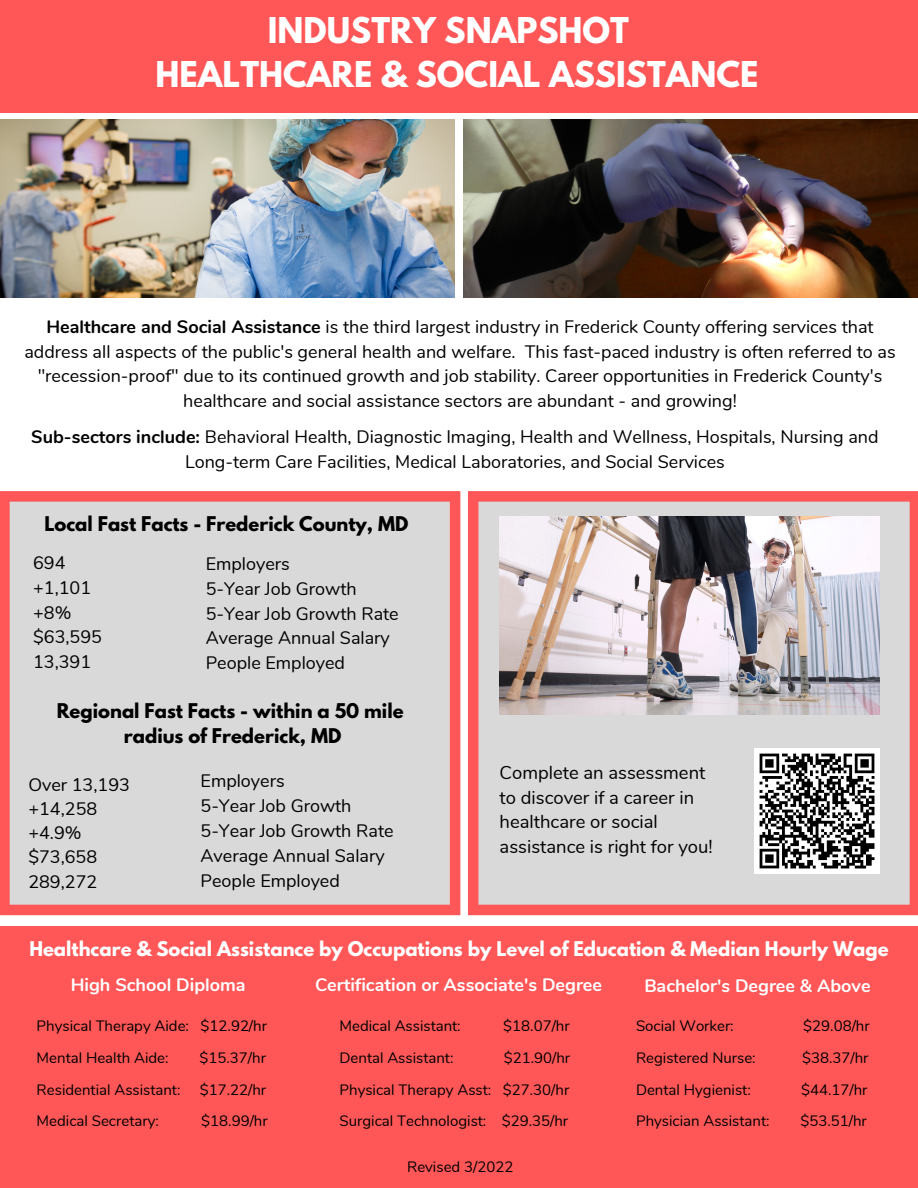
<style>
.page{position:relative;width:918px;height:1188px;background:#fff}
.page>*{position:absolute;margin:0;border:0;box-sizing:border-box;transform-origin:0 0}
.t1{font:700 31.5px "League Spartan";color:#fff}
.t2{font:18.45px/24.8px "Nunito";color:#000}
.t3{font:18px/24.8px "Nunito";color:#000;text-align:center}
.t4{font:700 18px "League Spartan";color:#000}
.t5{font:700 18px "League Spartan";color:#fff}
.t6{font:700 18px "Nunito";color:#fff}
.t7{font:15px "Nunito";color:#000}
.s1{font-weight:700}
</style>
<div class="page">
<img style="left:0;top:119px;width:455px;height:178px">
<img style="left:464px;top:119px;width:454px;height:178px">
<div style="left:0;top:926px;width:918px;height:262px;background:#ff5757"></div>
<div style="left:0;top:0;width:918px;height:112px;background:#ff5757"></div>
<svg style="left:0;top:491px;width:460px;height:424px;background:#dccdcd"></svg>
<svg style="left:468px;top:491px;width:450px;height:424px;background:#dfc3c3"></svg>
<img style="left:500px;top:516px;width:380px;height:198px">
<img style="left:755px;top:749px;width:125px;height:125px">
<p class="t1" style="left:268px;top:15px;width:363px">INDUSTRY SNAPSHOT</p>
<p class="t1" style="left:156px;top:59px;width:604px">HEALTHCARE &amp; SOCIAL ASSISTANCE</p>
<p class="t3" style="left:24px;top:315px;width:873px"><span class="s1">Healthcare and Social Assistance</span> is the third largest industry in Frederick County offering services that address all aspects of the public's general health and welfare. This fast-paced industry is often referred to as "recession-proof" due to its continued growth and job stability. Career opportunities in Frederick County's healthcare and social assistance sectors are abundant - and growing!</p>
<p class="t3" style="left:31px;top:425px;width:849px"><span class="s1">Sub-sectors include:</span> Behavioral Health, Diagnostic Imaging, Health and Wellness, Hospitals, Nursing and<br>Long-term Care Facilities, Medical Laboratories, and Social Services</p>
<p class="t4" style="left:44px;top:515px;width:366px">Local Fast Facts - Frederick County, MD</p>
<p class="t3" style="left:33px;top:551px;width:34px">694</p>
<p class="t3" style="left:33px;top:576px;width:60px">+1,101</p>
<p class="t3" style="left:33px;top:600px;width:40px">+8%</p>
<p class="t3" style="left:33px;top:625px;width:70px">$63,595</p>
<p class="t3" style="left:33px;top:650px;width:60px">13,391</p>
<p class="t3" style="left:206px;top:552px;width:86px">Employers</p>
<p class="t3" style="left:206px;top:577px;width:153px">5-Year Job Growth</p>
<p class="t3" style="left:206px;top:601px;width:195px">5-Year Job Growth Rate</p>
<p class="t3" style="left:206px;top:626px;width:186px">Average Annual Salary</p>
<p class="t3" style="left:206px;top:651px;width:141px">People Employed</p>
<p class="t4" style="left:57px;top:702px;width:348px">Regional Fast Facts - within a 50 mile</p>
<p class="t4" style="left:124px;top:727px;width:219px">radius of Frederick, MD</p>
<p class="t3" style="left:28px;top:772px;width:103px">Over 13,193</p>
<p class="t3" style="left:28px;top:797px;width:70px">+14,258</p>
<p class="t3" style="left:28px;top:821px;width:55px">+4.9%</p>
<p class="t3" style="left:28px;top:845px;width:70px">$73,658</p>
<p class="t3" style="left:28px;top:870px;width:70px">289,272</p>
<p class="t3" style="left:201px;top:769px;width:86px">Employers</p>
<p class="t3" style="left:201px;top:794px;width:152px">5-Year Job Growth</p>
<p class="t3" style="left:201px;top:819px;width:195px">5-Year Job Growth Rate</p>
<p class="t3" style="left:201px;top:844px;width:186px">Average Annual Salary</p>
<p class="t3" style="left:201px;top:868px;width:141px">People Employed</p>
<p class="t2" style="left:500px;top:760px;width:215px">Complete an assessment to discover if a career in healthcare or social assistance is right for you!</p>
<p class="t5" style="left:29px;top:940px;width:861px">Healthcare &amp; Social Assistance by Occupations by Level of Education &amp; Median Hourly Wage</p>
<p class="t6" style="left:71px;top:973px;width:176px">High School Diploma</p>
<p class="t6" style="left:315px;top:973px;width:288px">Certification or Associate's Degree</p>
<p class="t6" style="left:644px;top:974px;width:228px">Bachelor's Degree &amp; Above</p>
<p class="t7" style="left:37px;top:1016px;width:232px">Physical Therapy Aide: $12.92/hr</p>
<p class="t7" style="left:37px;top:1048px;width:133px">Mental Health Aide:</p>
<p class="t7" style="left:200px;top:1048px;width:68px">$15.37/hr</p>
<p class="t7" style="left:37px;top:1079px;width:145px">Residential Assistant:</p>
<p class="t7" style="left:200px;top:1079px;width:68px">$17.22/hr</p>
<p class="t7" style="left:37px;top:1111px;width:124px">Medical Secretary:</p>
<p class="t7" style="left:201px;top:1111px;width:68px">$18.99/hr</p>
<p class="t7" style="left:340px;top:1016px;width:123px">Medical Assistant:</p>
<p class="t7" style="left:503px;top:1016px;width:68px">$18.07/hr</p>
<p class="t7" style="left:340px;top:1048px;width:115px">Dental Assistant:</p>
<p class="t7" style="left:504px;top:1048px;width:68px">$21.90/hr</p>
<p class="t7" style="left:340px;top:1079px;width:231px">Physical Therapy Asst: $27.30/hr</p>
<p class="t7" style="left:340px;top:1111px;width:230px">Surgical Technologist: $29.35/hr</p>
<p class="t7" style="left:407px;top:1157px;width:108px">Revised 3/2022</p>
<p class="t7" style="left:636px;top:1016px;width:99px">Social Worker:</p>
<p class="t7" style="left:803px;top:1016px;width:68px">$29.08/hr</p>
<p class="t7" style="left:636px;top:1048px;width:121px">Registered Nurse:</p>
<p class="t7" style="left:802px;top:1048px;width:68px">$38.37/hr</p>
<p class="t7" style="left:636px;top:1079px;width:116px">Dental Hygienist:</p>
<p class="t7" style="left:801px;top:1079px;width:68px">$44.17/hr</p>
<p class="t7" style="left:636px;top:1111px;width:135px">Physician Assistant:</p>
<p class="t7" style="left:800px;top:1111px;width:68px">$53.51/hr</p>
</div>
